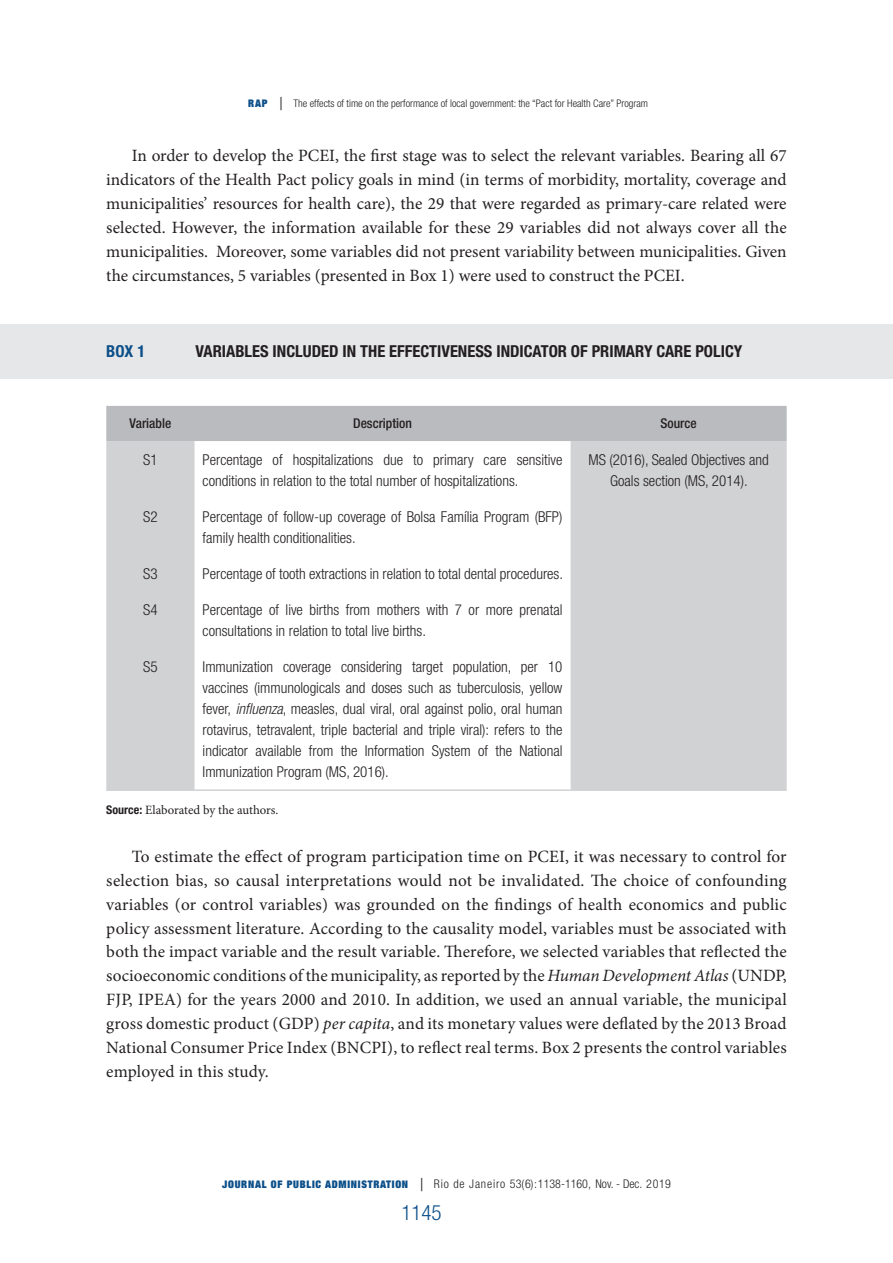
<style>
.page{position:relative;width:893px;height:1263px;background:#fff}
.page>*{position:absolute;margin:0;border:0;box-sizing:border-box;transform-origin:0 0}
.t1{font:300 condensed 21px "Helvetica Neue LT Std";color:#0c4f89}
.t2{font:17.25px/23.9px "Minion Pro";color:#231f20;text-align:justify}
.t3{font:700 condensed 16.5px "Helvetica Neue LT Std";color:#231f20}
.t4{font:700 condensed 16.5px "Helvetica Neue LT Std";color:#0c4f89}
.t5{font:300 condensed 15px/21px "Helvetica Neue LT Std";color:#231f20}
.t6{font:500 condensed 13.5px "Helvetica Neue LT Std";color:#231f20}
.t7{font:12.75px "Minion Pro";letter-spacing:-.005em;color:#231f20}
.t8{font:300 condensed 12px "Helvetica Neue LT Std";color:#231f20}
.t9{font:300 condensed 10.5px "Helvetica Neue LT Std";color:#231f20}
.s1{font-family:"Helvetica Neue";font-weight:900;font-stretch:expanded;color:#0c4f89}
.s2{font-size:18px}
.s3{font-style:italic}
.s4{font-family:"Helvetica Neue LT Std";font-weight:700;font-stretch:condensed;font-size:12px}
.s5{font-family:"Helvetica Neue";font-weight:900;font-stretch:expanded;font-size:10.5px;color:#0c4f89}
</style>
<div class="page">
<div style="left:0;top:324px;width:893px;height:54px;background:#e6e7e9"></div>
<div style="left:106px;top:406px;width:681px;height:35px;background:#babbbe"></div>
<svg style="left:106px;top:441px;width:681px;height:348px"></svg>
<hr style="left:571px;top:789px;width:216px;height:2px;background:#d1d2d4">
<hr style="left:106px;top:789px;width:88px;height:2px;background:#d1d2d4">
<hr style="left:194px;top:789px;width:377px;height:2px;background:#d1d2d4">
<p class="t9" style="left:248px;top:98px;width:401px"><span class="s1">RAP</span> <span class="s2">|</span> The effects of time on the performance of local government: the “Pact for Health Care” Program</p>
<p class="t2" style="left:106px;top:144px;width:682px;text-indent:26px">In order to develop the PCEI, the first stage was to select the relevant variables. Bearing all 67 indicators of the Health Pact policy goals in mind (in terms of morbidity, mortality, coverage and municipalities’ resources for health care), the 29 that were regarded as primary-care related were selected. However, the information available for these 29 variables did not always cover all the municipalities. Moreover, some variables did not present variability between municipalities. Given the circumstances, 5 variables (presented in Box 1) were used to construct the PCEI.</p>
<p class="t4" style="left:106px;top:341px;width:41px">BOX 1</p>
<p class="t3" style="left:196px;top:341px;width:548px">VARIABLES INCLUDED IN THE EFFECTIVENESS INDICATOR OF PRIMARY CARE POLICY</p>
<p class="t6" style="left:130px;top:415px;width:43px">Variable</p>
<p class="t6" style="left:353px;top:415px;width:60px">Description</p>
<p class="t6" style="left:660px;top:415px;width:38px">Source</p>
<p class="t5" style="left:143px;top:449px;width:16px">S1</p>
<p class="t5" style="left:203px;top:449px;width:361px">Percentage of hospitalizations due to primary care sensitive conditions in relation to the total number of hospitalizations.</p>
<p class="t5" style="left:588px;top:449px;width:182px;text-align:center">MS (2016), Sealed Objectives and<br>Goals section (MS, 2014).</p>
<p class="t5" style="left:143px;top:506px;width:16px">S2</p>
<p class="t5" style="left:203px;top:506px;width:361px">Percentage of follow-up coverage of Bolsa Família Program (BFP) family health conditionalities.</p>
<p class="t5" style="left:143px;top:563px;width:16px">S3</p>
<p class="t5" style="left:203px;top:563px;width:362px">Percentage of tooth extractions in relation to total dental procedures.</p>
<p class="t5" style="left:143px;top:599px;width:16px">S4</p>
<p class="t5" style="left:203px;top:599px;width:361px">Percentage of live births from mothers with 7 or more prenatal consultations in relation to total live births.</p>
<p class="t5" style="left:143px;top:656px;width:16px">S5</p>
<p class="t5" style="left:203px;top:656px;width:361px;text-align:justify">Immunization coverage considering target population, per 10 vaccines (immunologicals and doses such as tuberculosis, yellow fever, <span class="s3">influenza</span>, measles, dual viral, oral against polio, oral human rotavirus, tetravalent, triple bacterial and triple viral): refers to the indicator available from the Information System of the National Immunization Program (MS, 2016).</p>
<p class="t7" style="left:106px;top:801px;width:174px"><span class="s4">Source:</span> Elaborated by the authors.</p>
<p class="t2" style="left:106px;top:844px;width:682px;text-indent:26px">To estimate the effect of program participation time on PCEI, it was necessary to control for selection bias, so causal interpretations would not be invalidated. The choice of confounding variables (or control variables) was grounded on the findings of health economics and public policy assessment literature. According to the causality model, variables must be associated with both the impact variable and the result variable. Therefore, we selected variables that reflected the socioeconomic conditions of the municipality, as reported by the <span class="s3">Human Development Atlas</span> (UNDP, FJP, IPEA) for the years 2000 and 2010. In addition, we used an annual variable, the municipal gross domestic product (GDP) <span class="s3">per capita</span>, and its monetary values were deflated by the 2013 Broad National Consumer Price Index (BNCPI), to reflect real terms. Box 2 presents the control variables employed in this study.</p>
<p class="t8" style="left:222px;top:1176px;width:450px"><span class="s5">JOURNAL OF PUBLIC ADMINISTRATION</span> <span class="s2">|</span> Rio de Janeiro 53(6):1138-1160, Nov. - Dec. 2019</p>
<p class="t1" style="left:401px;top:1200px;width:42px">1145</p>
</div>
